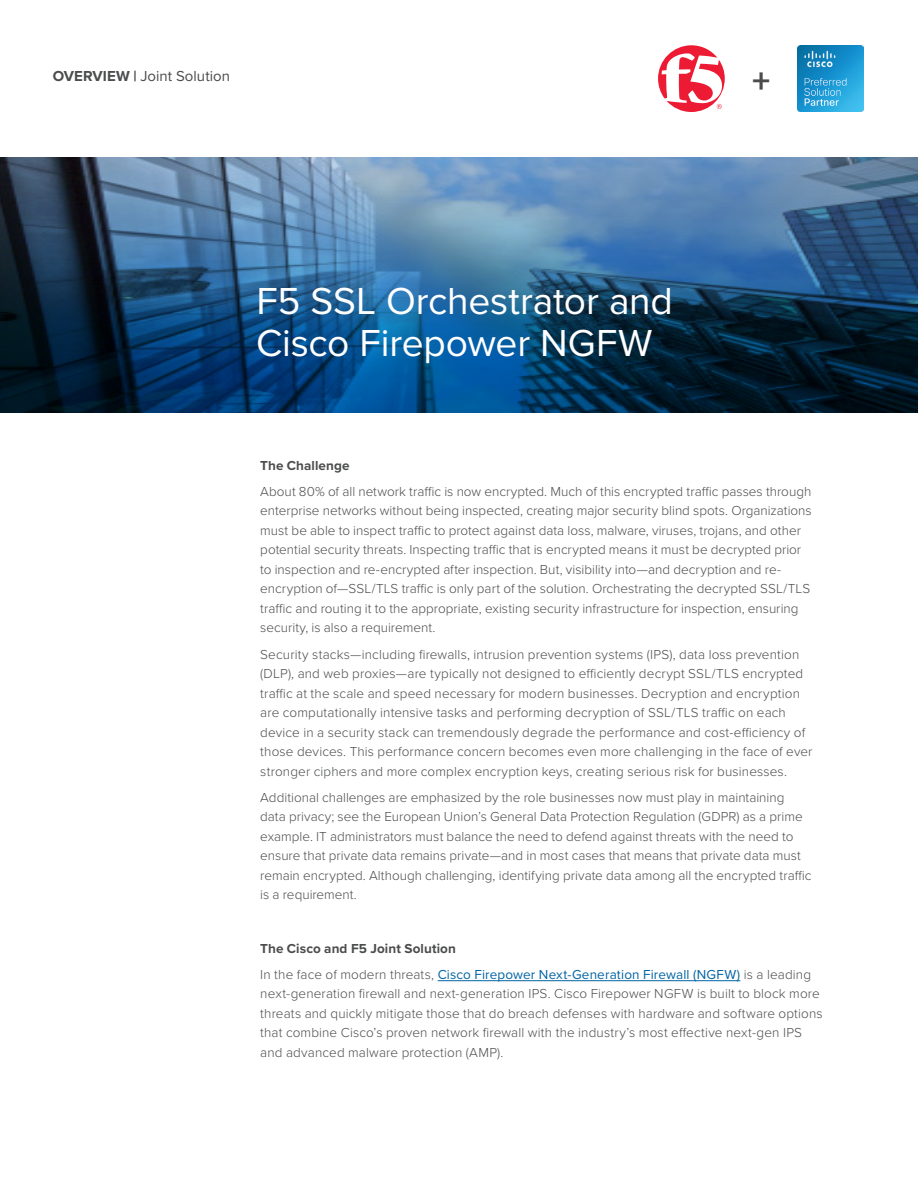
<style>
.page{position:relative;width:918px;height:1188px;background:#fff}
.page>*{position:absolute;margin:0;border:0;box-sizing:border-box;transform-origin:0 0}
.Headline{font:39px/42px "Proxima Nova";letter-spacing:-.005em;color:#fff}
.KB_Bold_Section_Titl{font:700 36px "Proxima Nova";color:#4b4c4d}
.t1{font:15px "Proxima Nova";letter-spacing:.005em;color:#4b4c4d}
.Body{font:300 13.5px/19.5px "Proxima Nova";letter-spacing:.005em;color:#4b4c4d}
.Section_Title{font:700 13.5px "Proxima Nova";letter-spacing:.005em;color:#4b4c4d}
.s1{font-weight:700}
.s2{font-weight:400;color:#0063a4}
</style>
<div class="page">
<hr style="left:438px;top:980px;width:302px;height:1px;background:#0063a4">
<img style="left:0;top:158px;width:918px;height:255px">
<svg style="left:658px;top:45px;width:67px;height:67px"></svg>
<img style="left:798px;top:45px;width:66px;height:67px">
<p class="t1" style="left:53px;top:65px;width:179px"><span class="s1">OVERVIEW |</span> Joint Solution</p>
<p class="KB_Bold_Section_Titl" style="left:752px;top:54px;width:20px">+</p>
<p class="Headline" style="left:256px;top:279px;width:418px">F5 SSL Orchestrator and<br>Cisco Firepower NGFW</p>
<p class="Section_Title" style="left:260px;top:455px;width:91px">The Challenge</p>
<p class="Body" style="left:260px;top:481px;width:553px">About 80% of all network traffic is now encrypted. Much of this encrypted traffic passes through enterprise networks without being inspected, creating major security blind spots. Organizations must be able to inspect traffic to protect against data loss, malware, viruses, trojans, and other potential security threats. Inspecting traffic that is encrypted means it must be decrypted prior to inspection and re-encrypted after inspection. But, visibility into—and decryption and re&shy;encryption of—SSL/TLS traffic is only part of the solution. Orchestrating the decrypted SSL/TLS traffic and routing it to the appropriate, existing security infrastructure for inspection, ensuring security, is also a requirement.</p>
<p class="Body" style="left:260px;top:644px;width:554px">Security stacks—including firewalls, intrusion prevention systems (IPS), data loss prevention (DLP), and web proxies—are typically not designed to efficiently decrypt SSL/TLS encrypted traffic at the scale and speed necessary for modern businesses. Decryption and encryption are computationally intensive tasks and performing decryption of SSL/TLS traffic on each device in a security stack can tremendously degrade the performance and cost-efficiency of those devices. This performance concern becomes even more challenging in the face of ever stronger ciphers and more complex encryption keys, creating serious risk for businesses.</p>
<p class="Body" style="left:260px;top:787px;width:553px">Additional challenges are emphasized by the role businesses now must play in maintaining data privacy; see the European Union’s General Data Protection Regulation (GDPR) as a prime example. IT administrators must balance the need to defend against threats with the need to ensure that private data remains private—and in most cases that means that private data must remain encrypted. Although challenging, identifying private data among all the encrypted traffic is a requirement.</p>
<p class="Section_Title" style="left:260px;top:938px;width:197px">The Cisco and F5 Joint Solution</p>
<p class="Body" style="left:260px;top:964px;width:564px">In the face of modern threats, <span class="s2">Cisco Firepower Next-Generation Firewall (NGFW)</span> is a leading next-generation firewall and next-generation IPS. Cisco Firepower NGFW is built to block more threats and quickly mitigate those that do breach defenses with hardware and software options that combine Cisco’s proven network firewall with the industry’s most effective next-gen IPS and advanced malware protection (AMP).</p>
</div>
